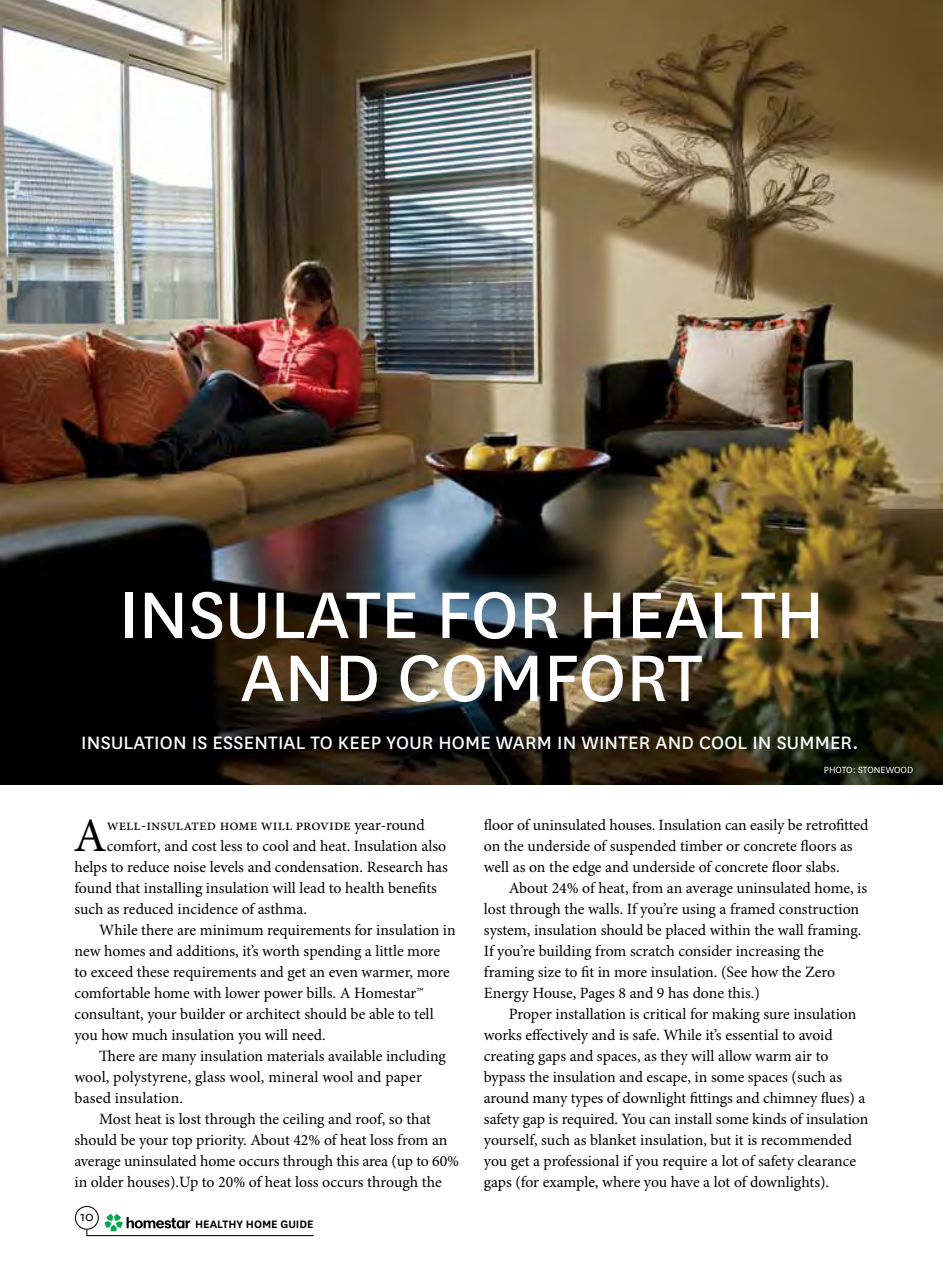
<style>
.page{position:relative;width:943px;height:1265px;background:#fff}
.page>*{position:absolute;margin:0;border:0;box-sizing:border-box;transform-origin:0 0}
.t1{font:77px/63px "National";color:#fff}
.t2{font:48.12px "Minion Pro";color:#000}
.t3{font:21px "National";letter-spacing:.01em;color:#fff}
.t4{font:15.75px/21px "Minion Pro";letter-spacing:-.005em;color:#000}
.t5{font:14.7px "National";color:#000}
.t6{font:600 12.6px "National";color:#000}
.t7{font:10.5px "National";color:#fff}
</style>
<div class="page">
<div style="left:75px;top:1206px;width:24px;height:24px;border:1px solid #000;border-radius:50%"></div>
<svg style="left:86px;top:1214px;width:228px;height:23px"></svg>
<img style="left:0;top:0;width:943px;height:784px">
<h1 class="t1" style="left:240px;top:579px;width:585px;text-indent:-122px">INSULATE FOR HEALTH<br>AND COM</h1>
<h1 class="t1" style="left:543px;top:642px;width:151px">FORT</h1>
<h3 class="t3" style="left:81px;top:728px;width:75px">INSULATION</h3>
<h3 class="t3" style="left:192px;top:728px;width:32px">IS ESSENTI</h3>
<h3 class="t3" style="left:283px;top:728px;width:182px">AL TO KEEP YOUR HOME</h3>
<h3 class="t3" style="left:496px;top:728px;width:98px">WARM IN WINTE</h3>
<h3 class="t3" style="left:639px;top:728px;width:73px">R AND COOL</h3>
<h3 class="t3" style="left:752px;top:728px;width:61px">IN SUMME</h3>
<h3 class="t3" style="left:840px;top:728px;width:19px">R.</h3>
<p class="t7" style="left:823px;top:763px;width:91px">PHOTO: STONEWOOD</p>
<h2 class="t2" style="left:73px;top:807px;width:35px">A</h2>
<p class="t4" style="left:107px;top:816px;width:319px">well-insulated home will provide year-round</p>
<p class="t4" style="left:107px;top:837px;width:341px">comfort, and cost less to cool and heat. Insulation also</p>
<p class="t4" style="left:74px;top:858px;width:375px">helps to reduce noise levels and condensation. Research has</p>
<p class="t4" style="left:74px;top:879px;width:364px">found that installing insulation will lead to health benefits</p>
<p class="t4" style="left:74px;top:900px;width:234px">such as reduced incidence of asthma.</p>
<p class="t4" style="left:99px;top:921px;width:358px">While there are minimum requirements for insulation in</p>
<p class="t4" style="left:74px;top:942px;width:367px">new homes and additions, it’s worth spending a little more</p>
<p class="t4" style="left:74px;top:963px;width:377px">to exceed these requirements and get an even warmer, more</p>
<p class="t4" style="left:74px;top:984px;width:351px">comfortable home with lower power bills. A Homestar™</p>
<p class="t4" style="left:74px;top:1005px;width:361px">consultant, your builder or architect should be able to tell</p>
<p class="t4" style="left:74px;top:1026px;width:253px">you how much insulation you will need.</p>
<p class="t4" style="left:99px;top:1046px;width:348px">There are many insulation materials available including</p>
<p class="t4" style="left:74px;top:1067px;width:349px">wool, polystyrene, glass wool, mineral wool and paper</p>
<p class="t4" style="left:74px;top:1088px;width:110px">based insulation.</p>
<p class="t4" style="left:99px;top:1109px;width:333px">Most heat is lost through the ceiling and roof, so that</p>
<p class="t4" style="left:74px;top:1130px;width:374px">should be your top priority. About 42% of heat loss from an</p>
<p class="t4" style="left:74px;top:1151px;width:386px">average uninsulated home occurs through this area (up to 60%</p>
<p class="t4" style="left:74px;top:1172px;width:369px">in older houses).Up to 20% of heat loss occurs through the</p>
<p class="t5" style="left:80px;top:1207px;width:15px">10</p>
<p class="t6" style="left:195px;top:1216px;width:120px">HEALTHY HOME GUIDE</p>
<p class="t4" style="left:484px;top:815px;width:386px">floor of uninsulated houses. Insulation can easily be retrofitted on the underside of suspended timber or concrete floors as well as on the edge and underside of concrete floor slabs.</p>
<p class="t4" style="left:484px;top:878px;width:385px;text-indent:25px">About 24% of heat, from an average uninsulated home, is lost through the walls. If you’re using a framed construction system, insulation should be placed within the wall framing.<br>If you’re building from scratch consider increasing the framing size to fit in more insulation. (See how the Zero Energy House, Pages 8 and 9 has done this.)</p>
<p class="t4" style="left:484px;top:1004px;width:386px;text-indent:25px">Proper installation is critical for making sure insulation works effectively and is safe. While it’s essential to avoid creating gaps and spaces, as they will allow warm air to bypass the insulation and escape, in some spaces (such as around many types of downlight fittings and chimney flues) a safety gap is required. You can install some kinds of insulation yourself, such as blanket insulation, but it is recommended you get a professional if you require a lot of safety clearance gaps (for example, where you have a lot of downlights).</p>
</div>
